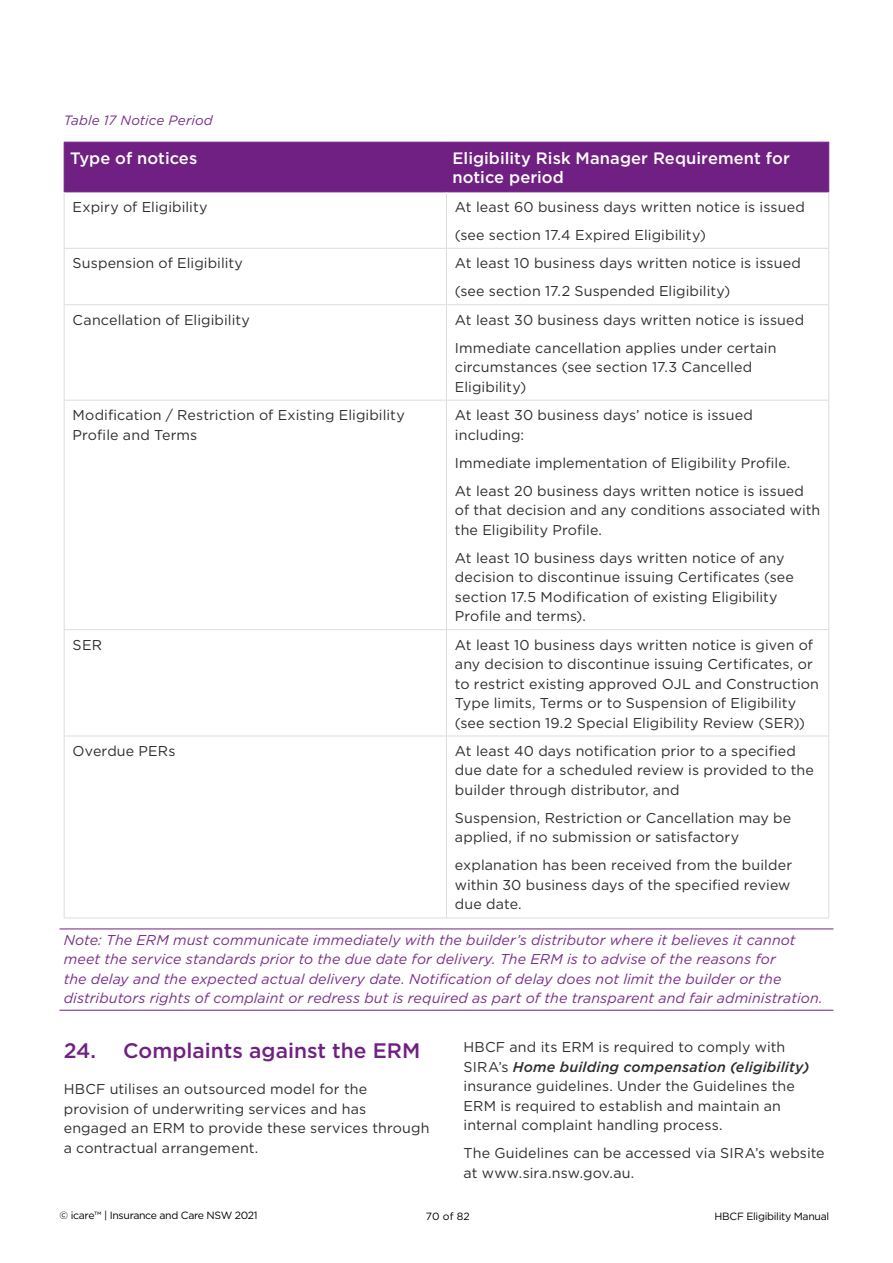
<style>
.page{position:relative;width:893px;height:1263px;background:#fff}
.page>*{position:absolute;margin:0;border:0;box-sizing:border-box;transform-origin:0 0}
.H1_Numbered{font:500 21px "Gotham";color:#702082}
.Table_Header{font:500 16.5px/19.5px "Gotham";letter-spacing:.005em;color:#fff}
.Body{font:14.25px/19.5px "Gotham";letter-spacing:.005em;color:#2e2e2f}
.Notes{font:italic 14.25px/19.5px "Gotham";letter-spacing:.005em;color:#792d89}
.Table_Info{font:italic 13.5px "Gotham";letter-spacing:.005em;color:#792d89}
.t1{font:10.5px "Gotham";letter-spacing:-.03em;color:#000}
.s1{font-weight:500;font-style:italic}
</style>
<div class="page">
<hr style="left:60px;top:1010px;width:773px;height:1px;background:#702082">
<hr style="left:60px;top:928px;width:773px;height:1px;background:#702082">
<div style="left:65px;top:143px;width:763px;height:48px;background:#702082"></div>
<hr style="left:64px;top:142px;width:382px;height:1px;background:#702082">
<hr style="left:64px;top:143px;width:1px;height:48px;background:#702082">
<hr style="left:446px;top:142px;width:383px;height:1px;background:#702082">
<hr style="left:446px;top:143px;width:1px;height:48px;background:#702082">
<hr style="left:828px;top:143px;width:1px;height:48px;background:#702082">
<hr style="left:64px;top:191px;width:382px;height:1px;background:#702082">
<hr style="left:446px;top:191px;width:383px;height:1px;background:#702082">
<hr style="left:64px;top:192px;width:1px;height:56px;background:#dcddde">
<hr style="left:446px;top:192px;width:1px;height:56px;background:#dcddde">
<hr style="left:828px;top:192px;width:1px;height:56px;background:#dcddde">
<hr style="left:64px;top:248px;width:382px;height:1px;background:#dcddde">
<hr style="left:64px;top:249px;width:1px;height:55px;background:#dcddde">
<hr style="left:446px;top:248px;width:383px;height:1px;background:#dcddde">
<hr style="left:446px;top:249px;width:1px;height:55px;background:#dcddde">
<hr style="left:828px;top:249px;width:1px;height:55px;background:#dcddde">
<hr style="left:64px;top:304px;width:382px;height:1px;background:#dcddde">
<hr style="left:64px;top:305px;width:1px;height:95px;background:#dcddde">
<hr style="left:446px;top:304px;width:383px;height:1px;background:#dcddde">
<hr style="left:446px;top:305px;width:1px;height:95px;background:#dcddde">
<hr style="left:828px;top:305px;width:1px;height:95px;background:#dcddde">
<hr style="left:64px;top:400px;width:382px;height:1px;background:#dcddde">
<hr style="left:64px;top:400px;width:1px;height:229px;background:#dcddde">
<hr style="left:446px;top:400px;width:383px;height:1px;background:#dcddde">
<hr style="left:446px;top:400px;width:1px;height:229px;background:#dcddde">
<hr style="left:828px;top:400px;width:1px;height:229px;background:#dcddde">
<hr style="left:64px;top:629px;width:382px;height:1px;background:#dcddde">
<hr style="left:64px;top:630px;width:1px;height:106px;background:#dcddde">
<hr style="left:446px;top:629px;width:383px;height:1px;background:#dcddde">
<hr style="left:446px;top:630px;width:1px;height:106px;background:#dcddde">
<hr style="left:828px;top:630px;width:1px;height:106px;background:#dcddde">
<hr style="left:64px;top:736px;width:382px;height:1px;background:#dcddde">
<hr style="left:64px;top:736px;width:1px;height:181px;background:#dcddde">
<hr style="left:446px;top:736px;width:383px;height:1px;background:#dcddde">
<hr style="left:446px;top:736px;width:1px;height:181px;background:#dcddde">
<hr style="left:828px;top:736px;width:1px;height:181px;background:#dcddde">
<hr style="left:64px;top:917px;width:382px;height:1px;background:#dcddde">
<hr style="left:446px;top:917px;width:383px;height:1px;background:#dcddde">
<p class="Table_Info" style="left:64px;top:111px;width:151px">Table 17 Notice Period</p>
<p class="Table_Header" style="left:70px;top:148px;width:129px">Type of notices</p>
<p class="Table_Header" style="left:452px;top:148px;width:339px">Eligibility Risk Manager Requirement for notice period</p>
<p class="Body" style="left:73px;top:197px;width:136px">Expiry of Eligibility</p>
<p class="Body" style="left:455px;top:197px;width:351px">At least 60 business days written notice is issued</p>
<p class="Body" style="left:455px;top:225px;width:252px">(see section 17.4 Expired Eligibility)</p>
<p class="Body" style="left:73px;top:253px;width:172px">Suspension of Eligibility</p>
<p class="Body" style="left:455px;top:253px;width:347px">At least 10 business days written notice is issued</p>
<p class="Body" style="left:455px;top:281px;width:277px">(see section 17.2 Suspended Eligibility)</p>
<p class="Body" style="left:73px;top:310px;width:179px">Cancellation of Eligibility</p>
<p class="Body" style="left:455px;top:310px;width:351px">At least 30 business days written notice is issued</p>
<p class="Body" style="left:455px;top:338px;width:323px">Immediate cancellation applies under certain circumstances (see section 17.3 Cancelled<br>Eligibility)</p>
<p class="Body" style="left:73px;top:405px;width:334px">Modification / Restriction of Existing Eligibility<br>Profile and Terms</p>
<p class="Body" style="left:455px;top:405px;width:299px">At least 30 business days’ notice is issued including:</p>
<p class="Body" style="left:455px;top:452px;width:337px">Immediate implementation of Eligibility Profile.</p>
<p class="Body" style="left:455px;top:480px;width:367px">At least 20 business days written notice is issued of that decision and any conditions associated with the Eligibility Profile.</p>
<p class="Body" style="left:455px;top:547px;width:340px">At least 10 business days written notice of any decision to discontinue issuing Certificates (see section 17.5 Modification of existing Eligibility Profile and terms).</p>
<p class="Body" style="left:73px;top:634px;width:31px">SER</p>
<p class="Body" style="left:455px;top:634px;width:365px">At least 10 business days written notice is given of any decision to discontinue issuing Certificates, or to restrict existing approved OJL and Construction Type limits, Terms or to Suspension of Eligibility (see section 19.2 Special Eligibility Review (SER))</p>
<p class="Body" style="left:73px;top:741px;width:104px">Overdue PERs</p>
<p class="Body" style="left:455px;top:741px;width:361px">At least 40 days notification prior to a specified due date for a scheduled review is provided to the builder through distributor, and</p>
<p class="Body" style="left:455px;top:808px;width:338px">Suspension, Restriction or Cancellation may be applied, if no submission or satisfactory</p>
<p class="Body" style="left:455px;top:855px;width:339px;text-align:justify">explanation has been received from the builder within 30 business days of the specified review due date.</p>
<p class="Notes" style="left:64px;top:929px;width:760px">Note: The ERM must communicate immediately with the builder’s distributor where it believes it cannot meet the service standards prior to the due date for delivery. The ERM is to advise of the reasons for<br>the delay and the expected actual delivery date. Notification of delay does not limit the builder or the distributors rights of complaint or redress but is required as part of the transparent and fair administration.</p>
<h1 class="H1_Numbered" style="left:64px;top:1036px;width:358px">24. Complaints against the ERM</h1>
<p class="Body" style="left:64px;top:1079px;width:367px">HBCF utilises an outsourced model for the provision of underwriting services and has engaged an ERM to provide these services through a contractual arrangement.</p>
<p class="Body" style="left:463px;top:1037px;width:348px">HBCF and its ERM is required to comply with SIRA’s <span class="s1">Home building compensation (eligibility) </span>insurance guidelines. Under the Guidelines the ERM is required to establish and maintain an internal complaint handling process.</p>
<p class="Body" style="left:463px;top:1143px;width:363px">The Guidelines can be accessed via SIRA’s website at www.sira.nsw.gov.au.</p>
<p class="t1" style="left:60px;top:1209px;width:200px">© icare™ | Insurance and Care NSW 2021</p>
<p class="t1" style="left:426px;top:1210px;width:45px">70 of 82</p>
<p class="t1" style="left:715px;top:1210px;width:116px">HBCF Eligibility Manual</p>
</div>
